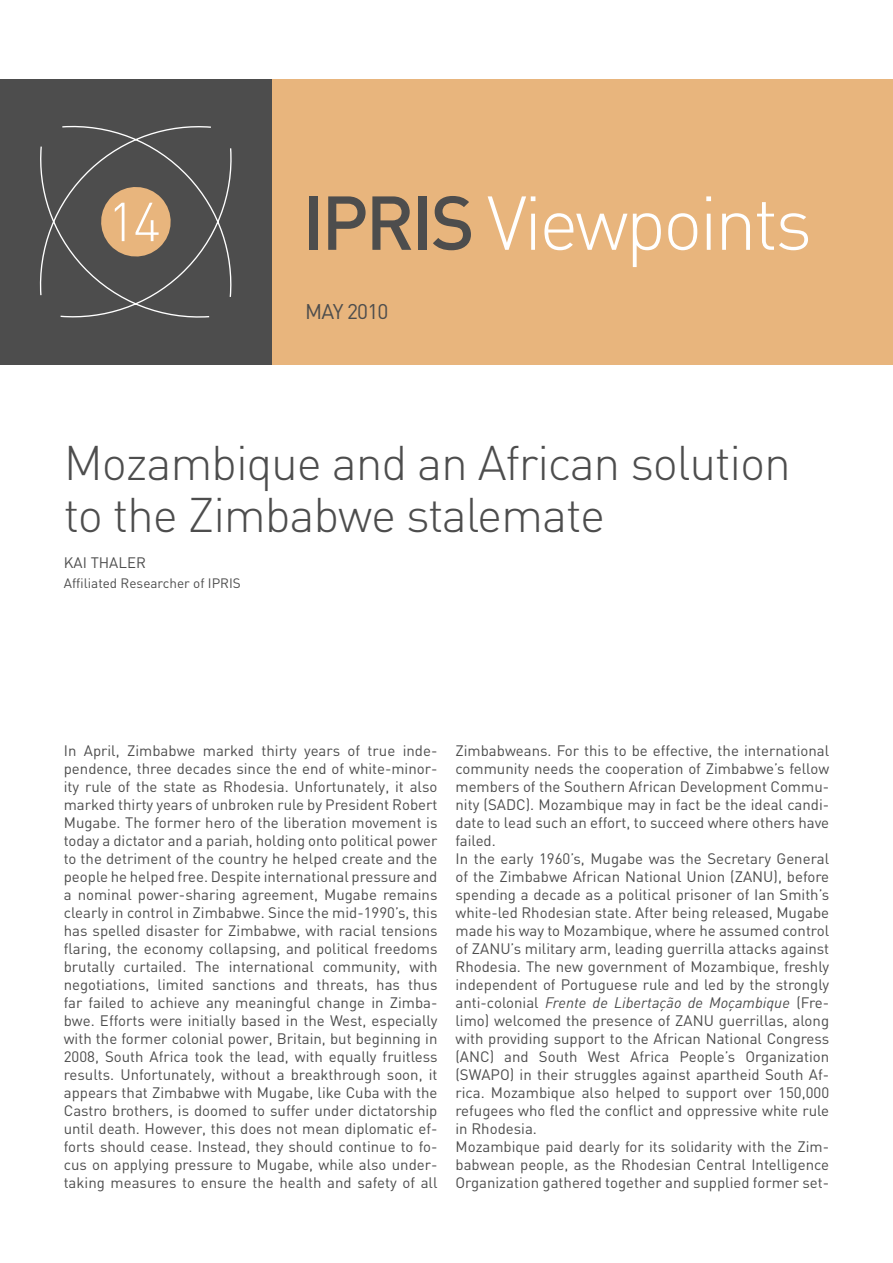
<style>
.page{position:relative;width:893px;height:1263px;background:#fff}
.page>*{position:absolute;margin:0;border:0;box-sizing:border-box;transform-origin:0 0}
.t1{font:300 75px "DIN";color:#fff}
.t2{font:300 54px "DIN";color:#fff}
.t3{font:300 48px/52.5px "DIN";letter-spacing:-.025em;color:#4d4d4d}
.t4{font:21px "DIN";letter-spacing:-.04em;color:#4d4d4d}
.TEXTO{font:15px/18px "DIN";color:#4d4d4d;text-align:justify}
.t5{font:13.5px "DIN";color:#4d4d4d}
.s1{font-weight:500;color:#4d4d4d}
.s2{font-style:italic}
</style>
<div class="page">
<div style="left:269px;top:79px;width:624px;height:286px;background:#e8b57d"></div>
<div style="left:0;top:79px;width:272px;height:286px;background:#4d4d4d"></div>
<svg style="left:39px;top:125px;width:193px;height:193px"></svg>
<p class="t2" style="left:108px;top:188px;width:55px">14</p>
<p class="t1" style="left:302px;top:177px;width:511px"><span class="s1">IPRIS</span> Viewpoints</p>
<p class="t4" style="left:305px;top:298px;width:85px">MAY 2010</p>
<p class="t3" style="left:64px;top:436px;width:729px">Mozambique and an African solution to the Zimbabwe stalemate</p>
<p class="TEXTO" style="left:64px;top:553px;width:73px">Kai Thaler</p>
<p class="t5" style="left:64px;top:575px;width:179px">Affiliated Researcher of IPRIS</p>
<p class="TEXTO" style="left:64px;top:741px;width:375px">In April, Zimbabwe marked thirty years of true inde&shy;pendence, three decades since the end of white-minor&shy;ity rule of the state as Rhodesia. Unfortunately, it also marked thirty years of unbroken rule by President Robert Mugabe. The former hero of the liberation movement is today a dictator and a pariah, holding onto political power to the detriment of the country he helped create and the people he helped free. Despite international pressure and a nominal power-sharing agreement, Mugabe remains clearly in control in Zimbabwe. Since the mid-1990’s, this has spelled disaster for Zimbabwe, with racial tensions flaring, the economy collapsing, and political freedoms brutally curtailed. The international community, with negotiations, limited sanctions and threats, has thus far failed to achieve any meaningful change in Zimba&shy;bwe. Efforts were initially based in the West, especially with the former colonial power, Britain, but beginning in 2008, South Africa took the lead, with equally fruitless results. Unfortunately, without a breakthrough soon, it appears that Zimbabwe with Mugabe, like Cuba with the Castro brothers, is doomed to suffer under dictatorship until death. However, this does not mean diplomatic ef&shy;forts should cease. Instead, they should continue to fo&shy;cus on applying pressure to Mugabe, while also under&shy;taking measures to ensure the health and safety of all</p>
<p class="TEXTO" style="left:455px;top:741px;width:375px">Zimbabweans. For this to be effective, the international community needs the cooperation of Zimbabwe’s fellow members of the Southern African Development Commu&shy;nity (SADC). Mozambique may in fact be the ideal candi&shy;date to lead such an effort, to succeed where others have failed.</p>
<p class="TEXTO" style="left:455px;top:849px;width:375px">In the early 1960’s, Mugabe was the Secretary General of the Zimbabwe African National Union (ZANU), before spending a decade as a political prisoner of Ian Smith’s white-led Rhodesian state. After being released, Mugabe made his way to Mozambique, where he assumed control of ZANU’s military arm, leading guerrilla attacks against Rhodesia. The new government of Mozambique, freshly independent of Portuguese rule and led by the strongly anti-colonial <span class="s2">Frente de Libertação de Moçambique</span> (Fre&shy;limo) welcomed the presence of ZANU guerrillas, along with providing support to the African National Congress (ANC) and South West Africa People’s Organization (SWAPO) in their struggles against apartheid South Af&shy;rica. Mozambique also helped to support over 150,000 refugees who fled the conflict and oppressive white rule in Rhodesia.</p>
<p class="TEXTO" style="left:455px;top:1137px;width:375px">Mozambique paid dearly for its solidarity with the Zim&shy;babwean people, as the Rhodesian Central Intelligence Organization gathered together and supplied former set-</p>
</div>
